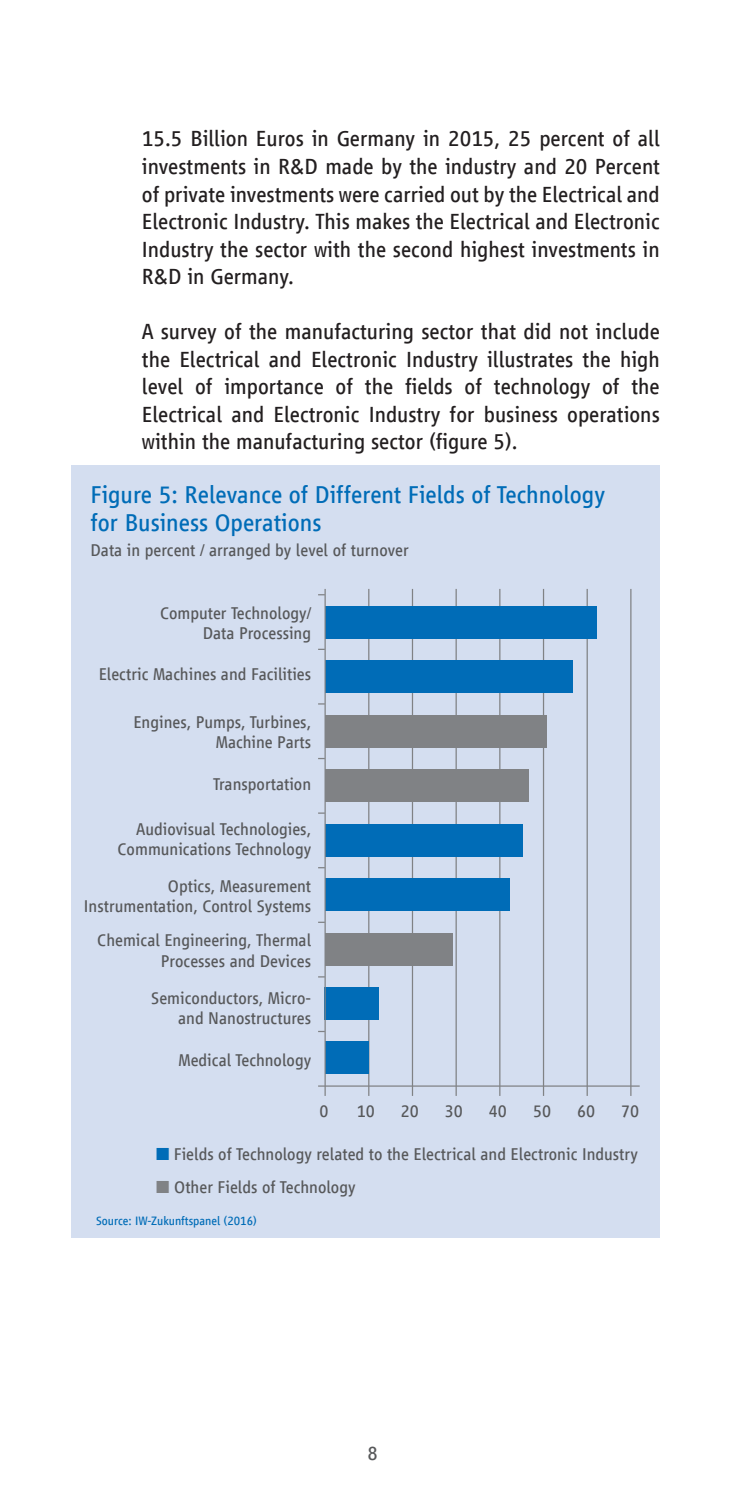
<style>
.page{position:relative;width:745px;height:1489px;background:#fff}
.page>*{position:absolute;margin:0;border:0;box-sizing:border-box;transform-origin:0 0}
.t1{font:25px/27.5px "Vialog LT Com";color:#006cb7}
.t2{font:22.5px/27.5px "Vialog LT Com";color:#231f20;text-align:justify}
.t3{font:20px "Vialog LT Com";color:#57585a}
.t4{font:17.5px/20px "Vialog LT Com";color:#57585a;text-align:right}
.t5{font:12.5px "Vialog LT Com";color:#006cb7}
.s1{color:#006cb7}
.s2{color:#808285}
</style>
<div class="page">
<div style="left:71px;top:465px;width:588px;height:772px;background:#d4def0"></div>
<hr style="left:318px;top:1085px;width:321px;height:1px;background:#808285">
<svg style="left:318px;top:1030px;width:6px;height:2px"></svg>
<svg style="left:318px;top:648px;width:6px;height:2px"></svg>
<hr style="left:368px;top:589px;width:1px;height:506px;background:#808285">
<hr style="left:411px;top:589px;width:2px;height:506px;background:#808285">
<hr style="left:455px;top:589px;width:1px;height:506px;background:#808285">
<hr style="left:499px;top:589px;width:1px;height:506px;background:#808285">
<hr style="left:542px;top:589px;width:1px;height:506px;background:#808285">
<hr style="left:586px;top:589px;width:1px;height:506px;background:#808285">
<hr style="left:629px;top:589px;width:2px;height:506px;background:#808285">
<div style="left:324px;top:606px;width:272px;height:32px;background:#006cb7"></div>
<div style="left:324px;top:660px;width:248px;height:32px;background:#006cb7"></div>
<div style="left:324px;top:714px;width:222px;height:33px;background:#808285"></div>
<div style="left:324px;top:769px;width:204px;height:32px;background:#808285"></div>
<div style="left:324px;top:823px;width:198px;height:33px;background:#006cb7"></div>
<div style="left:324px;top:878px;width:185px;height:32px;background:#006cb7"></div>
<div style="left:324px;top:932px;width:128px;height:33px;background:#808285"></div>
<div style="left:324px;top:987px;width:54px;height:32px;background:#006cb7"></div>
<div style="left:324px;top:1041px;width:44px;height:33px;background:#006cb7"></div>
<hr style="left:324px;top:589px;width:1px;height:506px;background:#808285">
<p class="t2" style="left:142px;top:125px;width:519px">15.5 Billion Euros in Germany in 2015, 25 percent of all investments in R&amp;D made by the industry and 20 Percent of private investments were carried out by the Electrical and Electronic Industry. This makes the Electrical and Electronic Industry the sector with the second highest investments in R&amp;D in Germany.</p>
<p class="t2" style="left:142px;top:318px;width:519px">A survey of the manufacturing sector that did not include the Electrical and Electronic Industry illustrates the high level of importance of the fields of technology of the Electrical and Electronic Industry for business operations within the manufacturing sector (figure 5).</p>
<p class="t1" style="left:90px;top:481px;width:515px">Figure 5: Relevance of Different Fields of Technology for Business Operations</p>
<p class="t4" style="left:90px;top:540px;width:320px">Data in percent / arranged by level of turnover</p>
<p class="t4" style="left:160px;top:603px;width:152px">Computer Technology/<br>Data Processing</p>
<p class="t4" style="left:99px;top:664px;width:214px">Electric Machines and Facilities</p>
<p class="t4" style="left:133px;top:712px;width:179px">Engines, Pumps, Turbines,<br>Machine Parts</p>
<p class="t4" style="left:213px;top:774px;width:99px">Transportation</p>
<p class="t4" style="left:118px;top:818px;width:195px">Audiovisual Technologies,<br>Communications Technology</p>
<p class="t4" style="left:84px;top:876px;width:228px">Optics, Measurement<br>Instrumentation, Control Systems</p>
<p class="t4" style="left:97px;top:930px;width:215px">Chemical Engineering, Thermal<br>Processes and Devices</p>
<p class="t4" style="left:151px;top:988px;width:161px">Semiconductors, Micro&shy;and Nanostructures</p>
<p class="t4" style="left:178px;top:1049px;width:134px">Medical Technology</p>
<p class="t4" style="left:319px;top:1101px;width:11px">0</p>
<p class="t4" style="left:356px;top:1101px;width:20px">10</p>
<p class="t4" style="left:400px;top:1101px;width:20px">20</p>
<p class="t4" style="left:444px;top:1101px;width:20px">30</p>
<p class="t4" style="left:488px;top:1101px;width:20px">40</p>
<p class="t4" style="left:532px;top:1101px;width:20px">50</p>
<p class="t4" style="left:576px;top:1101px;width:20px">60</p>
<p class="t4" style="left:620px;top:1101px;width:20px">70</p>
<p class="t4" style="left:156px;top:1144px;width:483px"><span class="s1">■</span> Fields of Technology related to the Electrical and Electronic Industry</p>
<p class="t4" style="left:156px;top:1176px;width:201px"><span class="s2">■</span> Other Fields of Technology</p>
<p class="t5" style="left:96px;top:1213px;width:162px">Source: IW-Zukunftspanel (2016)</p>
<p class="t3" style="left:367px;top:1441px;width:12px">8</p>
</div>
